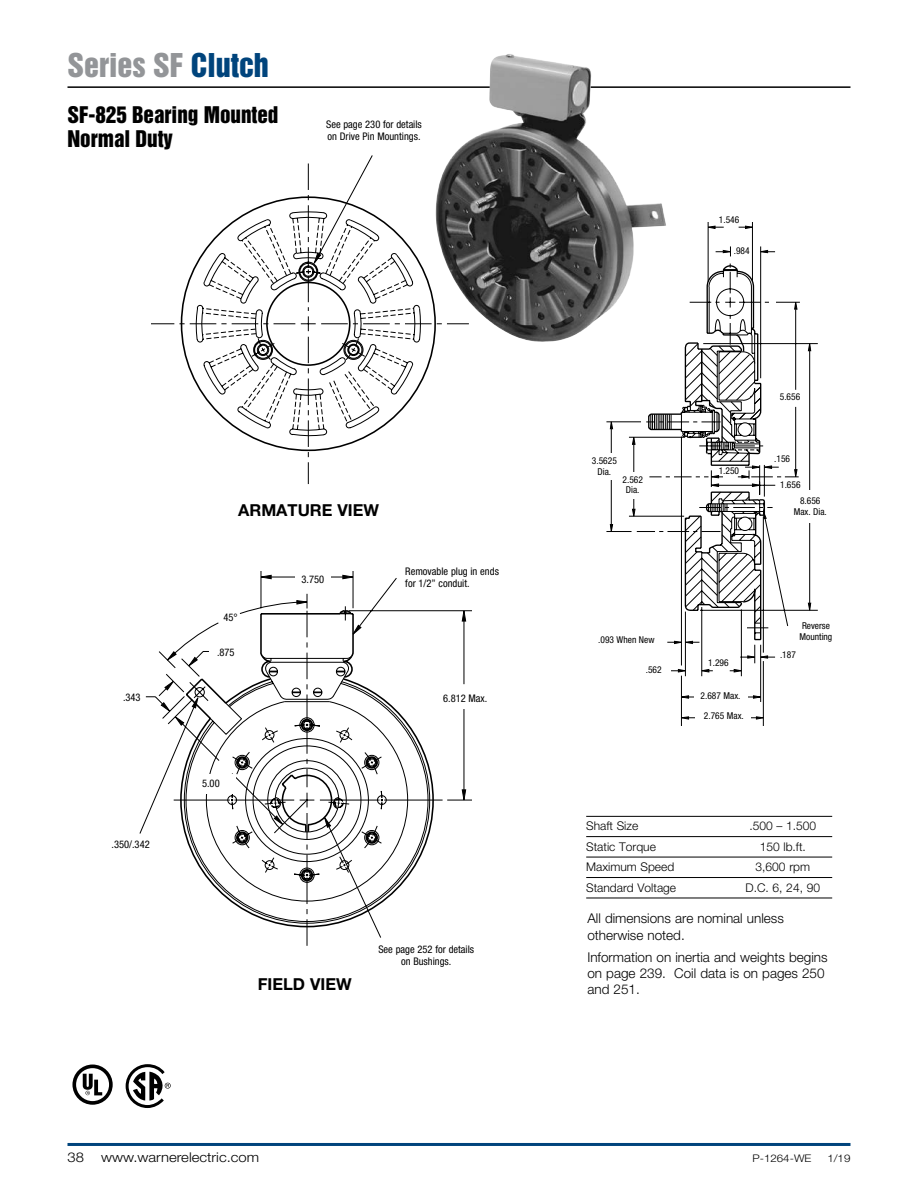
<style>
.page{position:relative;width:918px;height:1188px;background:#fff}
.page>*{position:absolute;margin:0;border:0;box-sizing:border-box;transform-origin:0 0}
.t1{font:30px "Helvetica Inserat LT Std";color:#939598}
.t2{font:21px "Helvetica Inserat LT Std";color:#000}
.Paragraph_head{font:700 16.5px "Helvetica Neue LT Std";color:#000}
.t3{font:300 13.5px/16.2px "Helvetica Neue LT Std";color:#000}
.t4{font:300 13.5px "Helvetica Neue LT Std";color:#000;scale:1.1 1}
.New_Table_Body{font:300 12px "Helvetica Neue LT Std";color:#000}
.Callouts{font:condensed 10.5px/12px "Helvetica Neue LT Std";color:#000}
.t5{font:300 10.5px "Helvetica Neue LT Std";color:#000;scale:1.1 1}
.Callouts-2{font:condensed 9.45px/10.8px "Helvetica Neue LT Std";color:#000;text-align:center}
.s1{color:#00447c}
</style>
<div class="page">
<hr style="left:68px;top:86px;width:782px;height:2px;background:#000">
<hr style="left:68px;top:1143px;width:782px;height:3px;background:#00447c">
<hr style="left:586px;top:816px;width:246px;height:1px;background:#000">
<hr style="left:586px;top:836px;width:246px;height:1px;background:#000">
<hr style="left:586px;top:857px;width:246px;height:1px;background:#000">
<hr style="left:586px;top:877px;width:246px;height:1px;background:#000">
<hr style="left:586px;top:898px;width:246px;height:1px;background:#000">
<svg style="left:152px;top:163px;width:284px;height:285px"></svg>
<svg style="left:606px;top:222px;width:212px;height:504px"></svg>
<svg style="left:632px;top:509px;width:4px;height:10px"></svg>
<svg style="left:632px;top:435px;width:4px;height:10px"></svg>
<svg style="left:610px;top:419px;width:3px;height:10px"></svg>
<svg style="left:610px;top:524px;width:3px;height:11px"></svg>
<svg style="left:758px;top:250px;width:10px;height:3px"></svg>
<svg style="left:723px;top:250px;width:11px;height:3px"></svg>
<svg style="left:705px;top:226px;width:11px;height:3px"></svg>
<svg style="left:745px;top:226px;width:10px;height:3px"></svg>
<svg style="left:794px;top:469px;width:4px;height:11px"></svg>
<svg style="left:794px;top:299px;width:4px;height:11px"></svg>
<svg style="left:808px;top:341px;width:3px;height:10px"></svg>
<svg style="left:650px;top:348px;width:123px;height:287px"></svg>
<svg style="left:674px;top:641px;width:19px;height:3px"></svg>
<svg style="left:756px;top:716px;width:10px;height:4px"></svg>
<svg style="left:678px;top:716px;width:11px;height:4px"></svg>
<svg style="left:753px;top:695px;width:11px;height:4px"></svg>
<svg style="left:679px;top:695px;width:10px;height:4px"></svg>
<svg style="left:678px;top:669px;width:10px;height:4px"></svg>
<svg style="left:747px;top:655px;width:21px;height:4px"></svg>
<svg style="left:734px;top:669px;width:10px;height:4px"></svg>
<svg style="left:699px;top:669px;width:10px;height:4px"></svg>
<svg style="left:808px;top:603px;width:3px;height:10px"></svg>
<div style="left:800px;top:491px;width:23px;height:32px;background:#fff"></div>
<div style="left:602px;top:453px;width:13px;height:27px;background:#fff"></div>
<div style="left:627px;top:472px;width:14px;height:27px;background:#fff"></div>
<div style="left:694px;top:689px;width:54px;height:16px;background:#fff"></div>
<div style="left:695px;top:708px;width:55px;height:18px;background:#fff"></div>
<svg style="left:260px;top:572px;width:211px;height:229px"></svg>
<svg style="left:296px;top:600px;width:14px;height:5px"></svg>
<svg style="left:462px;top:789px;width:4px;height:12px"></svg>
<svg style="left:462px;top:607px;width:4px;height:15px"></svg>
<svg style="left:342px;top:575px;width:14px;height:4px"></svg>
<svg style="left:260px;top:575px;width:12px;height:4px"></svg>
<svg style="left:191px;top:610px;width:252px;height:336px"></svg>
<svg style="left:139px;top:639px;width:291px;height:285px"></svg>
<svg style="left:206px;top:606px;width:202px;height:296px"></svg>
<div style="left:199px;top:774px;width:36px;height:19px;background:#fff"></div>
<div style="left:295px;top:569px;width:36px;height:19px;background:#fff"></div>
<svg style="left:72px;top:1065px;width:41px;height:40px"></svg>
<svg style="left:125px;top:1064px;width:46px;height:44px"></svg>
<img style="left:436px;top:54px;width:230px;height:292px">
<p class="t1" style="left:67px;top:48px;width:203px">Series SF <span class="s1">Clutch</span></p>
<p class="t2" style="left:67px;top:102px;width:212px">SF-825 Bearing Mounted</p>
<p class="t2" style="left:67px;top:126px;width:107px">Normal Duty</p>
<p class="Callouts" style="left:326px;top:118px;width:97px">See page 230 for details on Drive Pin Mountings.</p>
<p class="Callouts" style="left:123px;top:691px;width:19px">.343</p>
<p class="Callouts" style="left:112px;top:838px;width:40px">.350/.342</p>
<p class="Paragraph_head" style="left:238px;top:500px;width:142px">ARMATURE VIEW</p>
<p class="Callouts" style="left:223px;top:611px;width:16px">45°</p>
<p class="Callouts" style="left:217px;top:647px;width:19px">.875</p>
<p class="Callouts" style="left:302px;top:573px;width:24px">3.750</p>
<p class="Callouts" style="left:405px;top:565px;width:95px">Removable plug in ends for 1/2” conduit.</p>
<p class="Callouts" style="left:443px;top:692px;width:46px">6.812 Max.</p>
<p class="Callouts" style="left:202px;top:778px;width:19px">5.00</p>
<p class="Paragraph_head" style="left:258px;top:973px;width:95px">FIELD VIEW</p>
<p class="Callouts" style="left:378px;top:943px;width:97px;text-align:center">See page 252 for details on Bushings.</p>
<p class="Callouts-2" style="left:719px;top:215px;width:22px">1.546</p>
<p class="Callouts-2" style="left:734px;top:246px;width:17px">.984</p>
<p class="Callouts-2" style="left:592px;top:456px;width:26px">3.5625<br>Dia.</p>
<p class="Callouts-2" style="left:623px;top:474px;width:22px">2.562<br>Dia.</p>
<p class="Callouts-2" style="left:719px;top:466px;width:22px">1.250</p>
<p class="Callouts-2" style="left:780px;top:391px;width:22px">5.656</p>
<p class="Callouts-2" style="left:774px;top:453px;width:17px">.156</p>
<p class="Callouts-2" style="left:780px;top:479px;width:22px">1.656</p>
<p class="Callouts-2" style="left:800px;top:495px;width:22px">8.656</p>
<p class="Callouts-2" style="left:794px;top:506px;width:35px">Max. Dia.</p>
<p class="Callouts-2" style="left:598px;top:634px;width:58px">.093 When New</p>
<p class="Callouts-2" style="left:646px;top:664px;width:17px">.562</p>
<p class="Callouts-2" style="left:708px;top:657px;width:22px">1.296</p>
<p class="Callouts-2" style="left:701px;top:690px;width:41px">2.687 Max.</p>
<p class="Callouts-2" style="left:704px;top:710px;width:41px">2.765 Max.</p>
<p class="Callouts-2" style="left:800px;top:621px;width:34px;text-align:left">Reverse<br>Mounting</p>
<p class="Callouts-2" style="left:780px;top:649px;width:17px">.187</p>
<p class="New_Table_Body" style="left:586px;top:819px;width:54px">Shaft Size</p>
<p class="New_Table_Body" style="left:749px;top:819px;width:68px">.500 – 1.500</p>
<p class="New_Table_Body" style="left:586px;top:839px;width:71px">Static Torque</p>
<p class="New_Table_Body" style="left:760px;top:839px;width:48px">150 lb.ft.</p>
<p class="New_Table_Body" style="left:586px;top:860px;width:90px">Maximum Speed</p>
<p class="New_Table_Body" style="left:756px;top:860px;width:56px">3,600 rpm</p>
<p class="New_Table_Body" style="left:586px;top:880px;width:91px">Standard Voltage</p>
<p class="New_Table_Body" style="left:746px;top:880px;width:76px">D.C. 6, 24, 90</p>
<p class="t3" style="left:587px;top:910px;width:198px">All dimensions are nominal unless otherwise noted.</p>
<p class="t3" style="left:587px;top:949px;width:242px">Information on inertia and weights begins on page 239. Coil data is on pages 250 and 251.</p>
<p class="t4" style="left:68px;top:1149px;width:17px">38</p>
<p class="t4" style="left:101px;top:1149px;width:145px">www.warnerelectric.com</p>
<p class="t5" style="left:752px;top:1152px;width:55px">P-1264-WE</p>
<p class="t5" style="left:827px;top:1152px;width:23px">1/19</p>
</div>
